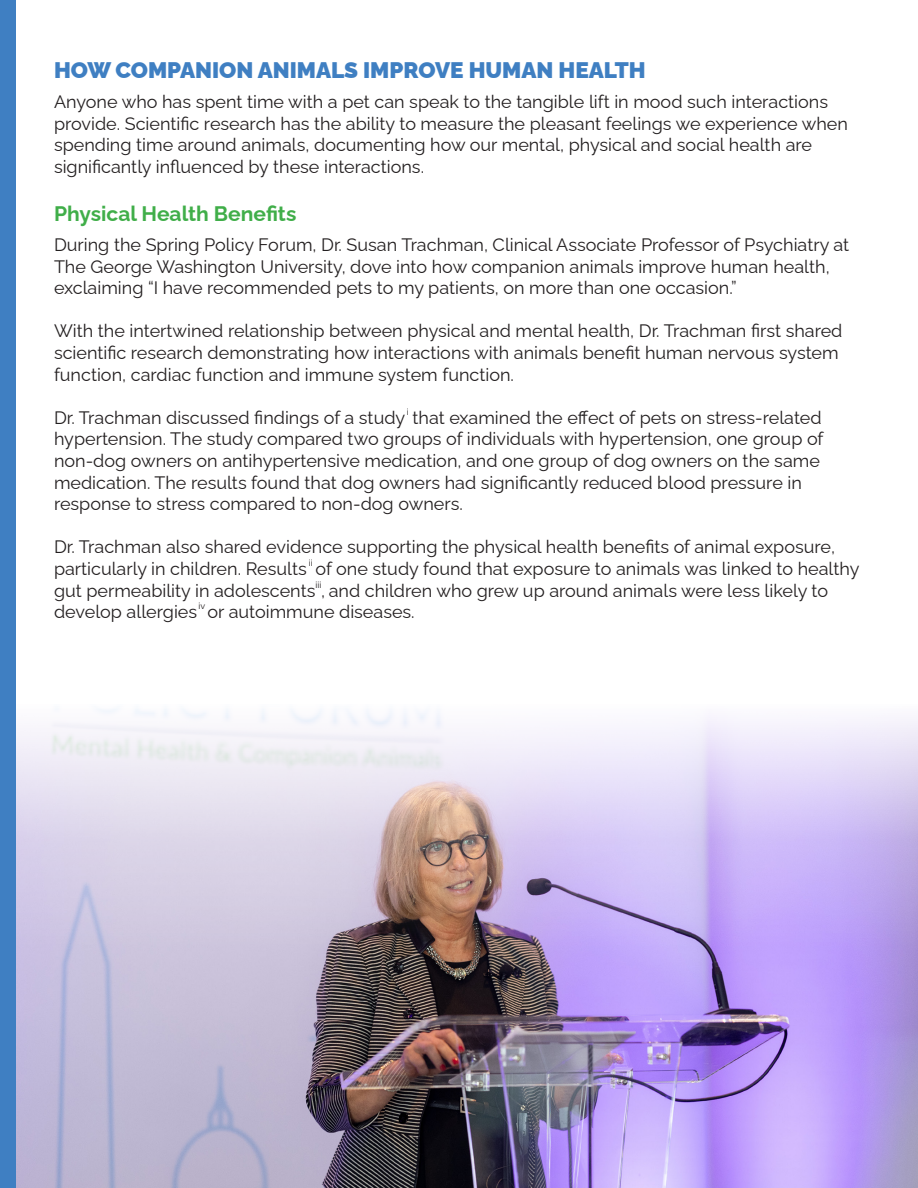
<style>
.page{position:relative;width:918px;height:1188px;background:#fff}
.page>*{position:absolute;margin:0;border:0;box-sizing:border-box;transform-origin:0 0}
.t1{font:900 22.5px "Raleway";color:#3f7fc2}
.t2{font:700 21px "Raleway";color:#40ae49}
.t3{font:18px/21.6px "Raleway";color:#231f20}
.t4{font:9px "Raleway";color:#231f20}
</style>
<div class="page">
<img style="left:16px;top:709px;width:902px;height:479px">
<div style="left:0;top:0;width:16px;height:1188px;background:#3f7fc2"></div>
<p class="t1" style="left:54px;top:52px;width:593px">HOW COMPANION ANIMALS IMPROVE HUMAN HEALTH</p>
<p class="t3" style="left:54px;top:89px;width:796px">Anyone who has spent time with a pet can speak to the tangible lift in mood such interactions provide. Scientific research has the ability to measure the pleasant feelings we experience when spending time around animals, documenting how our mental, physical and social health are significantly influenced by these interactions.</p>
<p class="t2" style="left:54px;top:197px;width:244px">Physical Health Benefits</p>
<p class="t3" style="left:54px;top:232px;width:797px">During the Spring Policy Forum, Dr. Susan Trachman, Clinical Associate Professor of Psychiatry at<br>The George Washington University, dove into how companion animals improve human health, exclaiming “I have recommended pets to my patients, on more than one occasion.”</p>
<p class="t3" style="left:54px;top:318px;width:790px">With the intertwined relationship between physical and mental health, Dr. Trachman first shared scientific research demonstrating how interactions with animals benefit human nervous system function, cardiac function and immune system function.</p>
<p class="t3" style="left:54px;top:405px;width:769px">Dr. Trachman discussed findings of a study that examined the effect of pets on stress-related</p>
<p class="t4" style="left:407px;top:404px;width:3px">i</p>
<p class="t3" style="left:54px;top:426px;width:771px">hypertension. The study compared two groups of individuals with hypertension, one group of non-dog owners on antihypertensive medication, and one group of dog owners on the same medication. The results found that dog owners had significantly reduced blood pressure in response to stress compared to non-dog owners.</p>
<p class="t3" style="left:54px;top:534px;width:783px">Dr. Trachman also shared evidence supporting the physical health benefits of animal exposure, particularly in children. Results</p>
<p class="t4" style="left:309px;top:556px;width:5px">ii</p>
<p class="t3" style="left:54px;top:556px;width:807px;text-indent:262px">of one study found that exposure to animals was linked to healthy gut permeability in adolescents , and children who grew up around animals were less likely to</p>
<p class="t4" style="left:315px;top:577px;width:7px">iii</p>
<p class="t3" style="left:54px;top:599px;width:145px">develop allergies</p>
<p class="t4" style="left:199px;top:599px;width:8px">iv</p>
<p class="t3" style="left:208px;top:599px;width:209px">or autoimmune diseases.</p>
</div>
